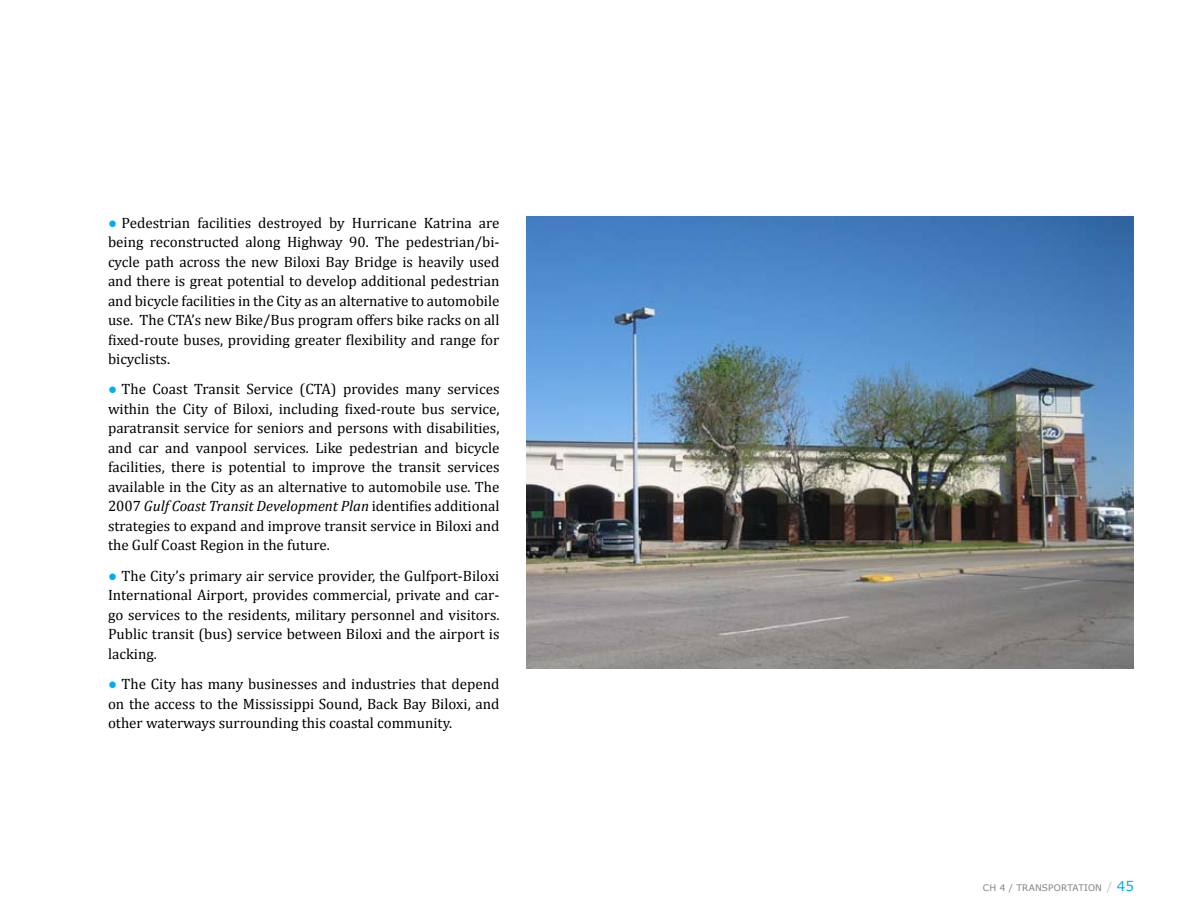
<style>
.page{position:relative;width:1188px;height:918px;background:#fff}
.page>*{position:absolute;margin:0;border:0;box-sizing:border-box;transform-origin:0 0}
.t1{font:15px/19.5px "Cambria";color:#000;text-align:justify}
.t2{font:13.5px "Verdana";color:#00aeef}
.t3{font:9px "Verdana";color:#808285}
.s1{font-family:"Verdana";color:#00aeef}
.s2{font-style:italic}
.s3{font-size:12px;color:#c6c8ca}
</style>
<div class="page">
<img style="left:526px;top:216px;width:608px;height:453px">
<p class="t1" style="left:108px;top:213px;width:393px"><span class="s1">●</span> Pedestrian facilities destroyed by Hurricane Katrina are being reconstructed along Highway 90. The pedestrian/bi&shy;cycle path across the new Biloxi Bay Bridge is heavily used and there is great potential to develop additional pedestrian and bicycle facilities in the City as an alternative to automobile use. The CTA’s new Bike/Bus program offers bike racks on all fixed-route buses, providing greater flexibility and range for bicyclists.</p>
<p class="t1" style="left:108px;top:380px;width:393px"><span class="s1">●</span> The Coast Transit Service (CTA) provides many services within the City of Biloxi, including fixed-route bus service, paratransit service for seniors and persons with disabilities, and car and vanpool services. Like pedestrian and bicycle facilities, there is potential to improve the transit services available in the City as an alternative to automobile use. The 2007 <span class="s2">Gulf Coast Transit Development Plan</span> identifies additional strategies to expand and improve transit service in Biloxi and the Gulf Coast Region in the future.</p>
<p class="t1" style="left:108px;top:566px;width:393px"><span class="s1">●</span> The City’s primary air service provider, the Gulfport-Biloxi International Airport, provides commercial, private and car&shy;go services to the residents, military personnel and visitors.<br>Public transit (bus) service between Biloxi and the airport is lacking.</p>
<p class="t1" style="left:108px;top:674px;width:393px"><span class="s1">●</span> The City has many businesses and industries that depend on the access to the Mississippi Sound, Back Bay Biloxi, and other waterways surrounding this coastal community.</p>
<p class="t3" style="left:983px;top:882px;width:41px">CH 4 / TRANSPORTATION</p>
<p class="t2" style="left:1107px;top:878px;width:29px"><span class="s3">/</span> 45</p>
</div>
